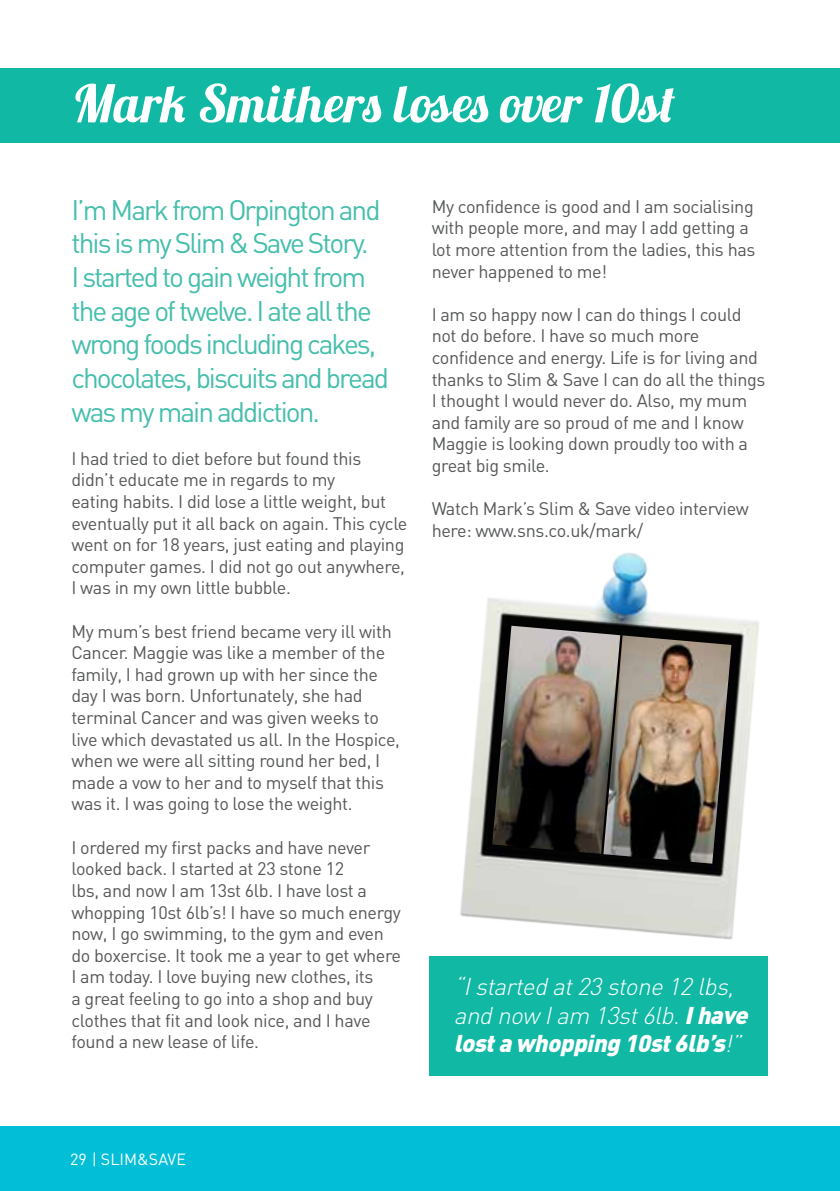
<style>
.page{position:relative;width:840px;height:1191px;background:#fff}
.page>*{position:absolute;margin:0;border:0;box-sizing:border-box;transform-origin:0 0}
.t1{font:52px "Lobster 1.3";letter-spacing:.005em;color:#fff}
.t2{font:28px/33.6px "DIN";letter-spacing:-.07em;color:#45beac}
.t3{font:italic 300 24px/28.8px "DIN";color:#fff}
.t4{font:18px/21.6px "DIN";letter-spacing:-.02em;color:#555759}
.t5{font:16px "DIN";color:#fff}
.s1{font-weight:900}
</style>
<div class="page">
<div style="left:0;top:1126px;width:839px;height:65px;background:#03bed7"></div>
<div style="left:0;top:68px;width:839px;height:75px;background:#11b9a5"></div>
<div style="left:429px;top:956px;width:338px;height:120px;background:#11b9a5"></div>
<img style="left:460px;top:552px;width:299px;height:388px">
<img style="left:492px;top:625px;width:128px;height:229px">
<img style="left:603px;top:635px;width:128px;height:228px">
<h1 class="t1" style="left:73px;top:70px;width:603px">Mark Smithers loses over 10st</h1>
<h2 class="t2" style="left:71px;top:192px;width:319px">I’m Mark from Orpington and this is my Slim &amp; Save Story.<br>I started to gain weight from the age of twelve. I ate all the wrong foods including cakes, chocolates, biscuits and bread was my main addiction.</h2>
<p class="t4" style="left:71px;top:447px;width:337px">I had tried to diet before but found this didn’t educate me in regards to my<br>eating habits. I did lose a little weight, but eventually put it all back on again. This cycle went on for 18 years, just eating and playing computer games. I did not go out anywhere, I was in my own little bubble.</p>
<p class="t4" style="left:71px;top:620px;width:330px">My mum’s best friend became very ill with Cancer. Maggie was like a member of the family, I had grown up with her since the day I was born. Unfortunately, she had terminal Cancer and was given weeks to live which devastated us all. In the Hospice, when we were all sitting round her bed, I made a vow to her and to myself that this was it. I was going to lose the weight.</p>
<p class="t4" style="left:71px;top:836px;width:331px">I ordered my first packs and have never looked back. I started at 23 stone 12<br>lbs, and now I am 13st 6lb. I have lost a whopping 10st 6lb’s! I have so much energy now, I go swimming, to the gym and even do boxercise. It took me a year to get where I am today. I love buying new clothes, its<br>a great feeling to go into a shop and buy clothes that fit and look nice, and I have found a new lease of life.</p>
<p class="t4" style="left:431px;top:195px;width:325px">My confidence is good and I am socialising with people more, and may I add getting a lot more attention from the ladies, this has never happened to me!</p>
<p class="t4" style="left:431px;top:303px;width:335px">I am so happy now I can do things I could not do before. I have so much more confidence and energy. Life is for living and thanks to Slim &amp; Save I can do all the things I thought I would never do. Also, my mum and family are so proud of me and I know Maggie is looking down proudly too with a great big smile.</p>
<p class="t4" style="left:431px;top:497px;width:318px">Watch Mark’s Slim &amp; Save video interview here: www.sns.co.uk/mark/</p>
<h3 class="t3" style="left:453px;top:971px;width:301px">“Istarted at23stone12lbs, and now Iam 13st6lb.<span class="s1">Ihave lostawhopping 10st6lb’s</span>!”</h3>
<p class="t5" style="left:70px;top:1149px;width:117px">29 | SLIM&amp;SAVE</p>
</div>
